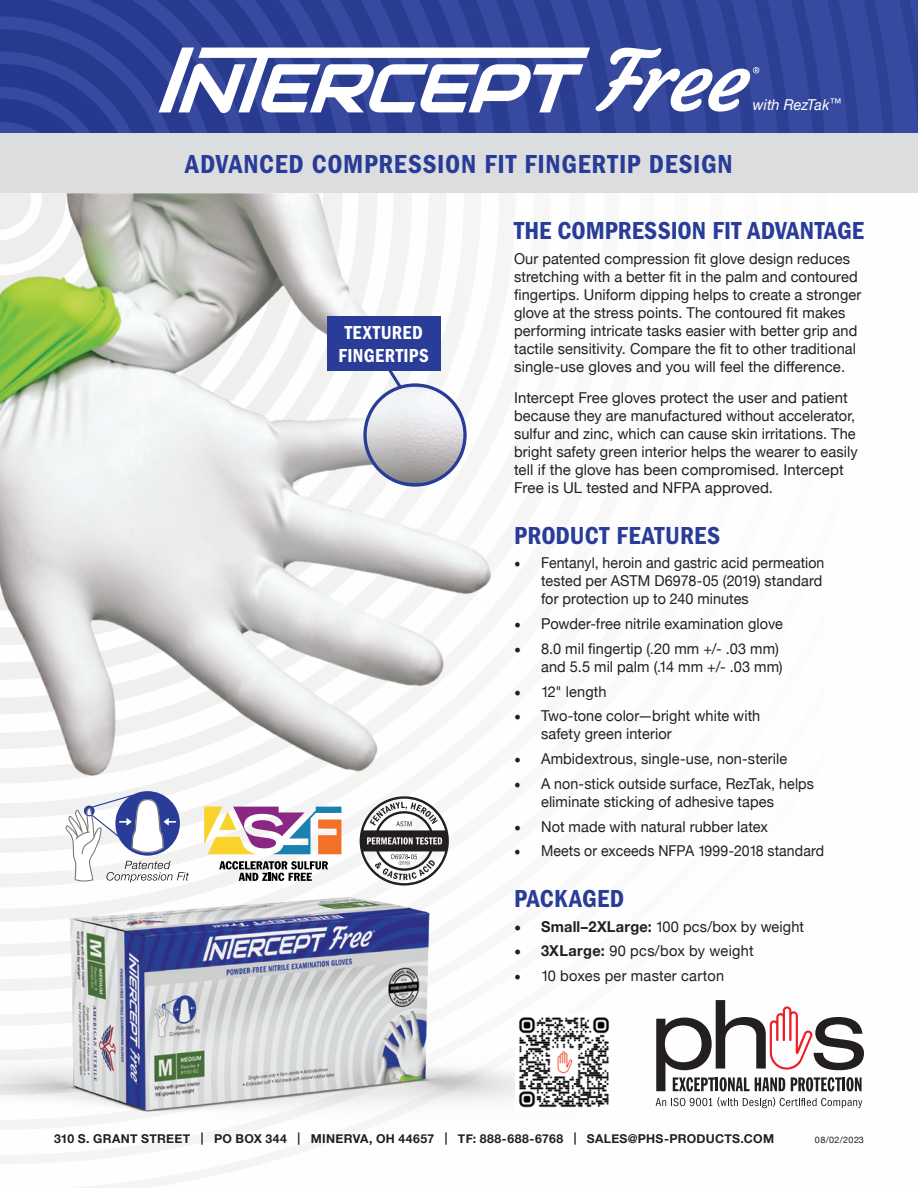
<style>
.page{position:relative;width:918px;height:1188px;background:#fff}
.page>*{position:absolute;margin:0;border:0;box-sizing:border-box;transform-origin:0 0}
.t1{font:27px "ITC Franklin Gothic Std Dm Cd";letter-spacing:.025em;color:#283c98}
.t2{font:25.5px "ITC Franklin Gothic Std Dm Cd";letter-spacing:.005em;color:#283c98}
.t3{font:19.5px/22.5px "ITC Franklin Gothic Std Dm Cd";letter-spacing:.025em;color:#fff;text-align:center}
.t4{font:15px/18px "Helvetica Neue";letter-spacing:.005em;color:#231f20}
.t5{font:15px/18px "Helvetica Neue";letter-spacing:.005em;color:#231f20;scale:.94 1}
.t6{font:15px/18px "Helvetica Neue";letter-spacing:.005em;color:#231f20;scale:.95 1}
.t7{font:italic 15px "Helvetica Neue";letter-spacing:.005em;color:#fff}
.t8{font:700 12.3px "Helvetica Neue";letter-spacing:.025em;color:#231f20}
.t9{font:9px "Helvetica Neue";letter-spacing:.045em;color:#231f20}
.s1{font-family:"Minion Pro";font-size:18px}
.s2{font-family:"Minion Pro";font-weight:700;font-size:18px}
.s3{font-weight:700}
</style>
<div class="page">
<svg style="left:0;top:0;width:918px;height:134px;background:#344699"></svg>
<svg style="left:0;top:64px;width:135px;height:70px;background:#2f4194"></svg>
<img style="left:0;top:193px;width:491px;height:667px">
<div style="left:0;top:134px;width:918px;height:59px;background:#dcdddf"></div>
<svg style="left:159px;top:48px;width:600px;height:65px"></svg>
<svg style="left:360px;top:796px;width:89px;height:90px"></svg>
<svg style="left:204px;top:807px;width:137px;height:47px"></svg>
<svg style="left:219px;top:861px;width:109px;height:20px"></svg>
<img style="left:0;top:890px;width:515px;height:244px">
<svg style="left:374px;top:371px;width:39px;height:33px"></svg>
<img style="left:365px;top:385px;width:100px;height:100px;border-radius:50px">
<div style="left:363px;top:383px;width:104px;height:104px;border:3px solid #283c98;border-radius:50%"></div>
<div style="left:327px;top:316px;width:114px;height:55px;background:#283c98"></div>
<svg style="left:65px;top:791px;width:124px;height:92px"></svg>
<svg style="left:656px;top:1000px;width:208px;height:108px"></svg>
<img style="left:519px;top:1017px;width:91px;height:91px">
<h1 class="t1" style="left:185px;top:148px;width:549px">ADVANCED COMPRESSION FIT FINGERTIP DESIGN</h1>
<p class="t7" style="left:753px;top:94px;width:90px">with RezTak<sup>™</sup></p>
<h3 class="t3" style="left:339px;top:322px;width:92px">TEXTURED<br>FINGERTIPS</h3>
<h2 class="t2" style="left:514px;top:216px;width:351px">THE COMPRESSION FIT ADVANTAGE</h2>
<p class="t4" style="left:514px;top:250px;width:349px">Our patented compression fit glove design reduces stretching with a better fit in the palm and contoured fingertips. Uniform dipping helps to create a stronger glove at the stress points. The contoured fit makes performing intricate tasks easier with better grip and tactile sensitivity. Compare the fit to other traditional single-use gloves and you will feel the difference.</p>
<p class="t4" style="left:514px;top:390px;width:345px">Intercept Free gloves protect the user and patient because they are manufactured without accelerator, sulfur and zinc, which can cause skin irritations. The bright safety green interior helps the wearer to easily tell if the glove has been compromised. Intercept Free is UL tested and NFPA approved.</p>
<h2 class="t2" style="left:514px;top:521px;width:208px">PRODUCT FEATURES</h2>
<p class="t5" style="left:541px;top:555px;width:303px;text-indent:-27px"><span class="s1">•</span> Fentanyl, heroin and gastric acid permeation tested per ASTM D6978-05 (2019) standard for protection up to 240 minutes</p>
<p class="t4" style="left:514px;top:616px;width:270px"><span class="s1">•</span> Powder-free nitrile examination glove</p>
<p class="t4" style="left:514px;top:640px;width:270px;text-align:right"><span class="s1">•</span> 8.0 mil fingertip (.20 mm +/- .03 mm) and 5.5 mil palm (.14 mm +/- .03 mm)</p>
<p class="t4" style="left:514px;top:683px;width:94px"><span class="s1">•</span> 12" length</p>
<p class="t4" style="left:541px;top:708px;width:221px;text-indent:-27px"><span class="s1">•</span> Two-tone color—bright white with safety green interior</p>
<p class="t4" style="left:514px;top:751px;width:275px"><span class="s1">•</span> Ambidextrous, single-use, non-sterile</p>
<p class="t6" style="left:541px;top:775px;width:289px;text-indent:-27px"><span class="s1">•</span> A non-stick outside surface, RezTak, helps eliminate sticking of adhesive tapes</p>
<p class="t4" style="left:514px;top:818px;width:256px"><span class="s1">•</span> Not made with natural rubber latex</p>
<p class="t5" style="left:514px;top:843px;width:331px"><span class="s1">•</span> Meets or exceeds NFPA 1999-2018 standard</p>
<h2 class="t2" style="left:514px;top:884px;width:112px">PACKAGED</h2>
<p class="t4" style="left:514px;top:918px;width:292px"><span class="s2">•</span> <span class="s3">Small–2XLarge:</span> 100 pcs/box by weight</p>
<p class="t4" style="left:514px;top:943px;width:241px"><span class="s2">•</span> <span class="s3">3XLarge:</span> 90 pcs/box by weight</p>
<p class="t4" style="left:514px;top:968px;width:212px"><span class="s1">•</span> 10 boxes per master carton</p>
<p class="t8" style="left:54px;top:1129px;width:722px">310 S. GRANT STREET | PO BOX 344 | MINERVA, OH 44657 | TF: 888-688-6768 | SALES@PHS-PRODUCTS.COM</p>
<p class="t9" style="left:815px;top:1134px;width:51px">08/02/2023</p>
</div>
